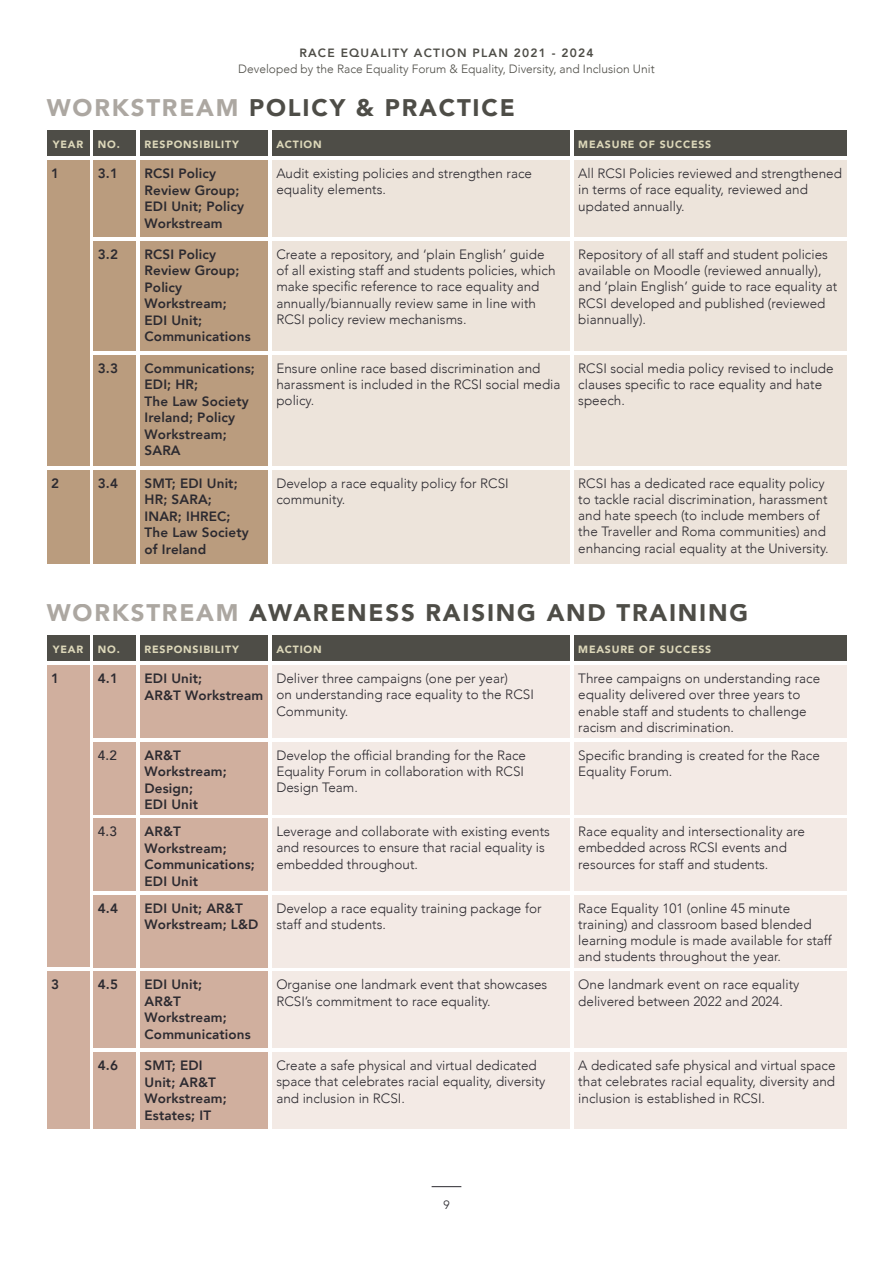
<style>
.page{position:relative;width:893px;height:1263px;background:#fff}
.page>*{position:absolute;margin:0;border:0;box-sizing:border-box;transform-origin:0 0}
.t1{font:900 24px "Avenir";letter-spacing:.075em;color:#4e4d47}
.t2{font:300 13.5px/16.2px "Avenir";color:#2c2a30}
.t3{font:800 13.5px/16.5px "Avenir";letter-spacing:.01em;color:#2c2a30}
.t4{font:500 13.5px "Avenir";color:#2c2a30}
.t5{font:300 12px "Avenir";color:#4e4d47}
.t6{font:800 12px "Avenir";letter-spacing:.1em;color:#4e4d47}
.t7{font:300 12px "Avenir";color:#2c2a30}
.t8{font:900 10.5px "Avenir";letter-spacing:.075em;color:#dcd7b9}
.s1{color:#aca7a1}
</style>
<div class="page">
<svg style="left:432px;top:1186px;width:29px;height:1px"></svg>
<div style="left:47px;top:130px;width:42px;height:26px;background:#4e4d47"></div>
<div style="left:94px;top:130px;width:42px;height:26px;background:#4e4d47"></div>
<div style="left:272px;top:131px;width:298px;height:25px;background:#4e4d47"></div>
<div style="left:574px;top:130px;width:272px;height:26px;background:#4e4d47"></div>
<div style="left:140px;top:130px;width:128px;height:26px;background:#4e4d47"></div>
<div style="left:272px;top:160px;width:298px;height:77px;background:#ede4db"></div>
<div style="left:272px;top:241px;width:298px;height:110px;background:#ede4db"></div>
<div style="left:272px;top:355px;width:298px;height:111px;background:#ede4db"></div>
<div style="left:574px;top:160px;width:272px;height:77px;background:#ede4db"></div>
<div style="left:574px;top:241px;width:272px;height:110px;background:#ede4db"></div>
<div style="left:574px;top:355px;width:272px;height:111px;background:#ede4db"></div>
<div style="left:140px;top:160px;width:128px;height:77px;background:#ba9c7e"></div>
<div style="left:140px;top:241px;width:128px;height:110px;background:#ba9c7e"></div>
<div style="left:140px;top:355px;width:128px;height:111px;background:#ba9c7e"></div>
<div style="left:94px;top:160px;width:42px;height:77px;background:#ba9c7e"></div>
<div style="left:94px;top:241px;width:42px;height:110px;background:#ba9c7e"></div>
<div style="left:94px;top:355px;width:42px;height:111px;background:#ba9c7e"></div>
<div style="left:47px;top:160px;width:42px;height:306px;background:#ba9c7e"></div>
<div style="left:272px;top:470px;width:298px;height:93px;background:#ede4db"></div>
<div style="left:574px;top:470px;width:272px;height:93px;background:#ede4db"></div>
<div style="left:140px;top:470px;width:128px;height:93px;background:#ba9c7e"></div>
<div style="left:94px;top:470px;width:42px;height:93px;background:#ba9c7e"></div>
<div style="left:47px;top:470px;width:42px;height:93px;background:#ba9c7e"></div>
<div style="left:47px;top:635px;width:42px;height:26px;background:#4e4d47"></div>
<div style="left:94px;top:635px;width:42px;height:26px;background:#4e4d47"></div>
<div style="left:272px;top:636px;width:298px;height:25px;background:#4e4d47"></div>
<div style="left:574px;top:635px;width:272px;height:26px;background:#4e4d47"></div>
<div style="left:140px;top:635px;width:128px;height:26px;background:#4e4d47"></div>
<div style="left:47px;top:665px;width:42px;height:302px;background:#d0af9e"></div>
<div style="left:272px;top:665px;width:298px;height:73px;background:#f3eae5"></div>
<div style="left:272px;top:742px;width:298px;height:72px;background:#f3eae5"></div>
<div style="left:272px;top:818px;width:298px;height:73px;background:#f3eae5"></div>
<div style="left:272px;top:895px;width:298px;height:72px;background:#f3eae5"></div>
<div style="left:574px;top:665px;width:272px;height:73px;background:#f3eae5"></div>
<div style="left:574px;top:742px;width:272px;height:72px;background:#f3eae5"></div>
<div style="left:574px;top:818px;width:272px;height:73px;background:#f3eae5"></div>
<div style="left:574px;top:895px;width:272px;height:72px;background:#f3eae5"></div>
<div style="left:140px;top:665px;width:128px;height:73px;background:#d0af9e"></div>
<div style="left:140px;top:742px;width:128px;height:72px;background:#d0af9e"></div>
<div style="left:140px;top:818px;width:128px;height:73px;background:#d0af9e"></div>
<div style="left:140px;top:895px;width:128px;height:72px;background:#d0af9e"></div>
<div style="left:94px;top:665px;width:42px;height:73px;background:#d0af9e"></div>
<div style="left:94px;top:742px;width:42px;height:72px;background:#d0af9e"></div>
<div style="left:94px;top:818px;width:42px;height:73px;background:#d0af9e"></div>
<div style="left:94px;top:895px;width:42px;height:72px;background:#d0af9e"></div>
<div style="left:272px;top:971px;width:298px;height:77px;background:#f3eae5"></div>
<div style="left:272px;top:1052px;width:298px;height:77px;background:#f3eae5"></div>
<div style="left:574px;top:971px;width:272px;height:77px;background:#f3eae5"></div>
<div style="left:574px;top:1052px;width:272px;height:77px;background:#f3eae5"></div>
<div style="left:140px;top:971px;width:128px;height:77px;background:#d0af9e"></div>
<div style="left:140px;top:1052px;width:128px;height:77px;background:#d0af9e"></div>
<div style="left:94px;top:971px;width:42px;height:77px;background:#d0af9e"></div>
<div style="left:47px;top:971px;width:42px;height:158px;background:#d0af9e"></div>
<div style="left:94px;top:1052px;width:42px;height:77px;background:#d0af9e"></div>
<p class="t6" style="left:299px;top:43px;width:296px">RACE EQUALITY ACTION PLAN 2021 - 2024</p>
<p class="t5" style="left:238px;top:62px;width:418px">Developed by the Race Equality Forum &amp; Equality, Diversity, and Inclusion Unit</p>
<h1 class="t1" style="left:47px;top:87px;width:470px"><span class="s1">WORKSTREAM</span> POLICY &amp; PRACTICE</h1>
<p class="t8" style="left:53px;top:135px;width:32px">YEAR</p>
<p class="t8" style="left:98px;top:135px;width:142px">NO. RESPONSIBILITY</p>
<p class="t8" style="left:276px;top:135px;width:47px">ACTION</p>
<p class="t8" style="left:578px;top:135px;width:134px">MEASURE OF SUCCESS</p>
<p class="t2" style="left:276px;top:165px;width:257px">Audit existing policies and strengthen race equality elements.</p>
<p class="t2" style="left:578px;top:165px;width:265px">All RCSI Policies reviewed and strengthened in terms of race equality, reviewed and updated annually.</p>
<p class="t2" style="left:578px;top:246px;width:260px">Repository of all staff and student policies available on Moodle (reviewed annually), and ‘plain English’ guide to race equality at RCSI developed and published (reviewed biannually).</p>
<p class="t2" style="left:578px;top:360px;width:257px">RCSI social media policy revised to include clauses specific to race equality and hate speech.</p>
<p class="t3" style="left:145px;top:165px;width:101px">RCSI Policy<br>Review Group;<br>EDI Unit; Policy<br>Workstream</p>
<p class="t3" style="left:145px;top:246px;width:108px">RCSI Policy<br>Review Group;<br>Policy<br>Workstream;<br>EDI Unit;<br>Communications</p>
<p class="t3" style="left:145px;top:360px;width:112px">Communications;<br>EDI; HR;<br>The Law Society<br>Ireland; Policy<br>Workstream;<br>SARA</p>
<p class="t3" style="left:98px;top:165px;width:22px">3.1</p>
<p class="t3" style="left:51px;top:165px;width:9px">1</p>
<p class="t2" style="left:276px;top:246px;width:281px">Create a repository, and ‘plain English’ guide of all existing staff and students policies, which make specific reference to race equality and annually/biannually review same in line with RCSI policy review mechanisms.</p>
<p class="t2" style="left:276px;top:360px;width:286px">Ensure online race based discrimination and harassment is included in the RCSI social media policy.</p>
<p class="t3" style="left:98px;top:246px;width:22px">3.2</p>
<p class="t3" style="left:98px;top:360px;width:22px">3.3</p>
<p class="t3" style="left:51px;top:475px;width:9px">2</p>
<p class="t3" style="left:98px;top:475px;width:22px">3.4</p>
<p class="t3" style="left:145px;top:475px;width:106px">SMT; EDI Unit;<br>HR; SARA;<br>INAR; IHREC;<br>The Law Society of Ireland</p>
<p class="t2" style="left:276px;top:475px;width:234px">Develop a race equality policy for RCSI community.</p>
<p class="t2" style="left:578px;top:475px;width:252px">RCSI has a dedicated race equality policy to tackle racial discrimination, harassment and hate speech (to include members of the Traveller and Roma communities) and enhancing racial equality at the University.</p>
<h1 class="t1" style="left:47px;top:592px;width:703px"><span class="s1">WORKSTREAM</span> AWARENESS RAISING AND TRAINING</h1>
<p class="t8" style="left:53px;top:640px;width:32px">YEAR</p>
<p class="t8" style="left:98px;top:640px;width:142px">NO. RESPONSIBILITY</p>
<p class="t8" style="left:276px;top:640px;width:47px">ACTION</p>
<p class="t8" style="left:578px;top:640px;width:134px">MEASURE OF SUCCESS</p>
<p class="t3" style="left:51px;top:670px;width:9px">1</p>
<p class="t2" style="left:276px;top:670px;width:259px">Deliver three campaigns (one per year)<br>on understanding race equality to the RCSI<br>Community.</p>
<p class="t2" style="left:276px;top:747px;width:251px">Develop the official branding for the Race<br>Equality Forum in collaboration with RCSI<br>Design Team.</p>
<p class="t2" style="left:276px;top:823px;width:275px">Leverage and collaborate with existing events and resources to ensure that racial equality is embedded throughout.</p>
<p class="t2" style="left:276px;top:900px;width:267px">Develop a race equality training package for staff and students.</p>
<p class="t2" style="left:578px;top:670px;width:243px">Three campaigns on understanding race equality delivered over three years to enable staff and students to challenge racism and discrimination.</p>
<p class="t2" style="left:578px;top:747px;width:243px">Specific branding is created for the Race<br>Equality Forum.</p>
<p class="t3" style="left:145px;top:670px;width:120px">EDI Unit;<br>AR&amp;T Workstream</p>
<p class="t3" style="left:98px;top:670px;width:22px">4.1</p>
<p class="t4" style="left:98px;top:743px;width:21px">4.2</p>
<p class="t3" style="left:145px;top:747px;width:84px">AR&amp;T<br>Workstream;<br>Design;<br>EDI Unit</p>
<p class="t3" style="left:145px;top:823px;width:112px">AR&amp;T<br>Workstream;<br>Communications;<br>EDI Unit</p>
<p class="t3" style="left:145px;top:900px;width:115px">EDI Unit; AR&amp;T<br>Workstream; L&amp;D</p>
<p class="t2" style="left:578px;top:823px;width:228px">Race equality and intersectionality are embedded across RCSI events and resources for staff and students.</p>
<p class="t2" style="left:578px;top:900px;width:255px">Race Equality 101 (online 45 minute training) and classroom based blended learning module is made available for staff and students throughout the year.</p>
<p class="t4" style="left:98px;top:820px;width:21px">4.3</p>
<p class="t3" style="left:98px;top:900px;width:22px">4.4</p>
<p class="t3" style="left:51px;top:976px;width:9px">3</p>
<p class="t3" style="left:98px;top:976px;width:22px">4.5</p>
<p class="t3" style="left:98px;top:1057px;width:22px">4.6</p>
<p class="t3" style="left:145px;top:976px;width:108px">EDI Unit;<br>AR&amp;T<br>Workstream;<br>Communications</p>
<p class="t3" style="left:145px;top:1057px;width:84px">SMT; EDI<br>Unit; AR&amp;T<br>Workstream;<br>Estates; IT</p>
<p class="t2" style="left:276px;top:976px;width:272px">Organise one landmark event that showcases<br>RCSI’s commitment to race equality.</p>
<p class="t2" style="left:276px;top:1057px;width:271px">Create a safe physical and virtual dedicated space that celebrates racial equality, diversity and inclusion in RCSI.</p>
<p class="t2" style="left:578px;top:976px;width:223px">One landmark event on race equality delivered between 2022 and 2024.</p>
<p class="t2" style="left:578px;top:1057px;width:259px;text-align:justify">A dedicated safe physical and virtual space that celebrates racial equality, diversity and inclusion is established in RCSI.</p>
<p class="t7" style="left:443px;top:1198px;width:8px">9</p>
</div>
